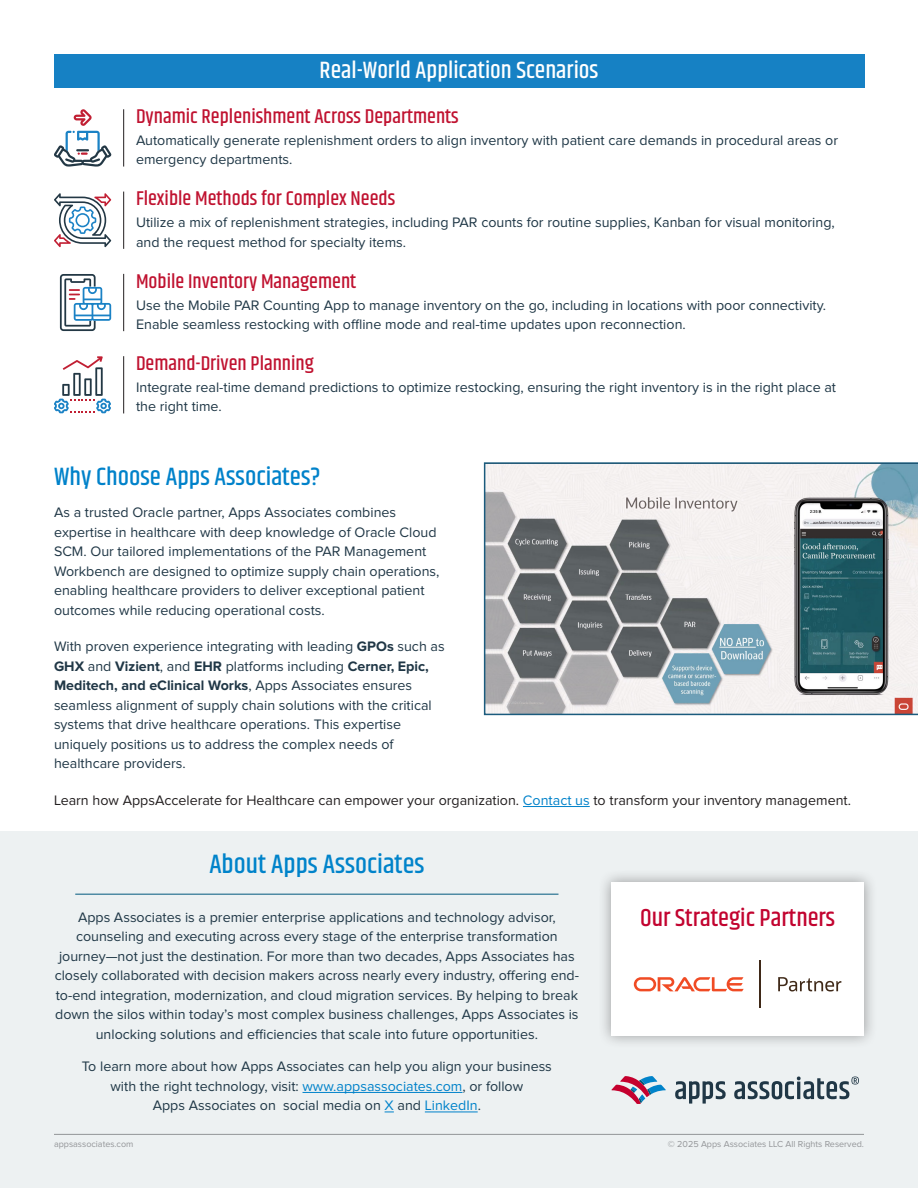
<style>
.page{position:relative;width:918px;height:1188px;background:#fff}
.page>*{position:absolute;margin:0;border:0;box-sizing:border-box;transform-origin:0 0}
.t1{font:500 27px "Khand";color:#0083ca}
.Body{font:500 25.5px "Khand";color:#0082ca}
.t2{font:500 24.9px "Khand";color:#c2032f}
.t3{font:500 24px "Khand";color:#fff}
.t4{font:500 20.25px "Khand";color:#c01230}
.Body-2{font:14.25px/19.5px "Proxima Nova";color:#1f3746}
.Body-3{font:14.25px/19.5px "Proxima Nova";color:#203746}
.t5{font:14.25px "Proxima Nova";color:#231f20}
.t6{font:9px "Proxima Nova";color:#939598}
.s1{font-weight:700}
.s2{color:#0082ca}
</style>
<div class="page">
<svg style="left:54px;top:109px;width:57px;height:58px"></svg>
<div style="left:0;top:831px;width:918px;height:357px;background:#edf1f2"></div>
<hr style="left:303px;top:1092px;width:159px;height:1px;background:#0082ca">
<hr style="left:425px;top:1112px;width:53px;height:1px;background:#0082ca">
<svg style="left:611px;top:1076px;width:55px;height:28px"></svg>
<svg style="left:675px;top:1077px;width:184px;height:27px"></svg>
<hr style="left:75px;top:894px;width:483px;height:1px;background:#00597d">
<div style="left:598px;top:869px;width:279px;height:180px;background:#231f20;opacity:.4"></div>
<div style="left:611px;top:882px;width:253px;height:154px;background:#fff"></div>
<hr style="left:759px;top:960px;width:2px;height:48px;background:#3f2918">
<svg style="left:634px;top:977px;width:110px;height:14px"></svg>
<svg style="left:778px;top:977px;width:63px;height:14px"></svg>
<hr style="left:54px;top:1134px;width:810px;height:1px;background:#939598">
<div style="left:54px;top:54px;width:810px;height:33px;background:#1681c4"></div>
<hr style="left:523px;top:806px;width:67px;height:1px;background:#0082ca">
<svg style="left:484px;top:462px;width:434px;height:253px"></svg>
<svg style="left:54px;top:193px;width:57px;height:54px"></svg>
<svg style="left:60px;top:274px;width:51px;height:57px"></svg>
<svg style="left:54px;top:356px;width:57px;height:57px"></svg>
<hr style="left:123px;top:109px;width:1px;height:58px;background:#231f20">
<hr style="left:123px;top:192px;width:1px;height:57px;background:#231f20">
<hr style="left:123px;top:274px;width:1px;height:57px;background:#231f20">
<hr style="left:123px;top:356px;width:1px;height:57px;background:#231f20">
<p class="t3" style="left:320px;top:55px;width:280px">Real-World Application Scenarios</p>
<p class="t4" style="left:136px;top:104px;width:324px">Dynamic Replenishment Across Departments</p>
<p class="Body-2" style="left:136px;top:130px;width:704px">Automatically generate replenishment orders to align inventory with patient care demands in procedural areas or emergency departments.</p>
<p class="t4" style="left:136px;top:186px;width:261px">Flexible Methods for Complex Needs</p>
<p class="Body-2" style="left:136px;top:213px;width:700px">Utilize a mix of replenishment strategies, including PAR counts for routine supplies, Kanban for visual monitoring, and the request method for specialty items.</p>
<p class="t4" style="left:136px;top:269px;width:222px">Mobile Inventory Management</p>
<p class="Body-2" style="left:136px;top:295px;width:692px">Use the Mobile PAR Counting App to manage inventory on the go, including in locations with poor connectivity.<br>Enable seamless restocking with offline mode and real-time updates upon reconnection.</p>
<p class="t4" style="left:136px;top:351px;width:179px">Demand-Driven Planning</p>
<p class="Body-2" style="left:136px;top:378px;width:702px">Integrate real-time demand predictions to optimize restocking, ensuring the right inventory is in the right place at the right time.</p>
<p class="Body" style="left:54px;top:460px;width:268px">Why Choose Apps Associates?</p>
<p class="Body-3" style="left:54px;top:503px;width:387px">As a trusted Oracle partner, Apps Associates combines expertise in healthcare with deep knowledge of Oracle Cloud SCM. Our tailored implementations of the PAR Management Workbench are designed to optimize supply chain operations, enabling healthcare providers to deliver exceptional patient outcomes while reducing operational costs.</p>
<p class="Body-3" style="left:54px;top:637px;width:392px">With proven experience integrating with leading <span class="s1">GPOs</span> such as <span class="s1">GHX</span> and <span class="s1">Vizient</span>, and <span class="s1">EHR</span> platforms including <span class="s1">Cerner, Epic, Meditech, and eClinical Works</span>, Apps Associates ensures seamless alignment of supply chain solutions with the critical systems that drive healthcare operations. This expertise uniquely positions us to address the complex needs of healthcare providers.</p>
<p class="t5" style="left:54px;top:792px;width:799px">Learn how AppsAccelerate for Healthcare can empower your organization. <span class="s2">Contact us</span> to transform your inventory management.</p>
<p class="t1" style="left:209px;top:848px;width:217px">About Apps Associates</p>
<p class="Body-2" style="left:55px;top:908px;width:526px;text-align:center">Apps Associates is a premier enterprise applications and technology advisor, counseling and executing across every stage of the enterprise transformation journey—not just the destination. For more than two decades, Apps Associates has closely collaborated with decision makers across nearly every industry, offering end&shy;to-end integration, modernization, and cloud migration services. By helping to break down the silos within today’s most complex business challenges, Apps Associates is unlocking solutions and efficiencies that scale into future opportunities.</p>
<p class="Body-2" style="left:82px;top:1057px;width:472px;text-align:center">To learn more about how Apps Associates can help you align your business with the right technology, visit: <span class="s2">www.appsassociates.com</span>, or follow</p>
<p class="Body-2" style="left:153px;top:1096px;width:330px">Apps Associates on social media on <span class="s2">X</span> and <span class="s2">LinkedIn</span>.</p>
<p class="t2" style="left:640px;top:902px;width:197px">Our Strategic Partners</p>
<p class="t6" style="left:54px;top:1139px;width:81px">appsassociates.com</p>
<p class="t6" style="left:668px;top:1139px;width:198px">© 2025 Apps Associates LLC All Rights Reserved.</p>
</div>
